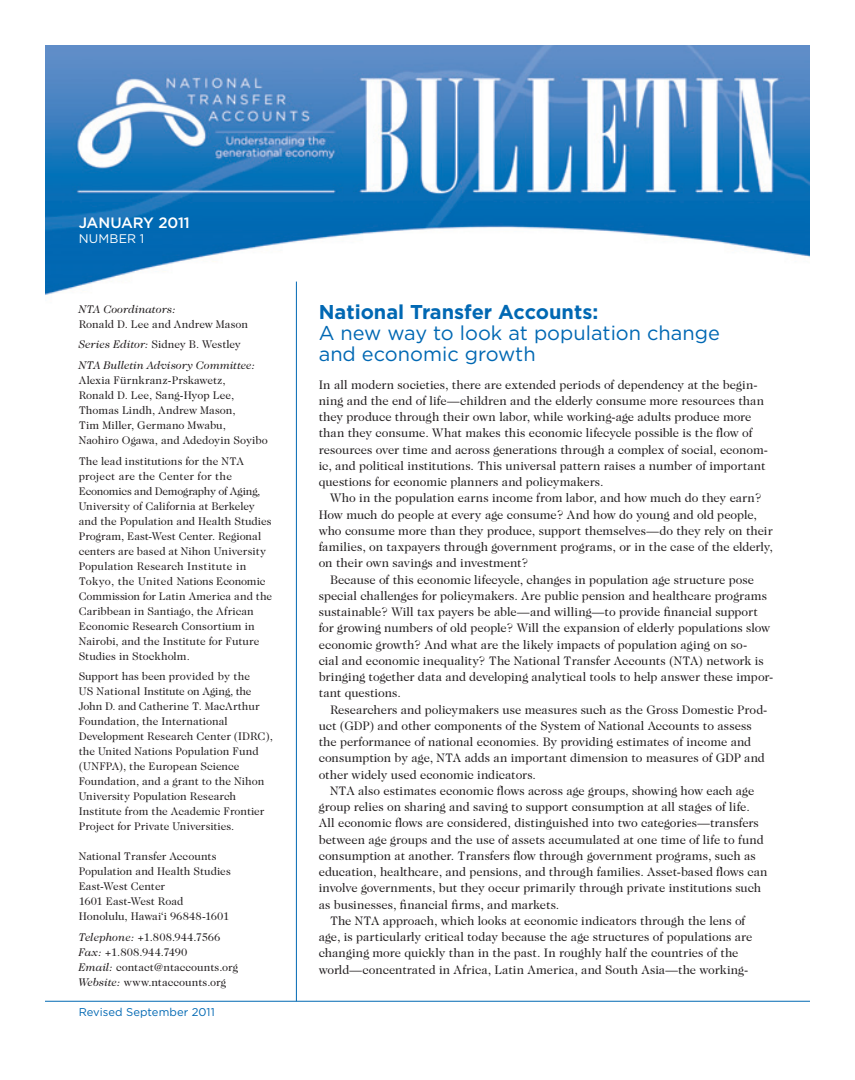
<style>
.page{position:relative;width:855px;height:1080px;background:#fff}
.page>*{position:absolute;margin:0;border:0;box-sizing:border-box;transform-origin:0 0}
.t1{font:20px/21.2px "Gotham";color:#0168b3}
.t2{font:700 20px "Gotham";color:#0168b3}
.t3{font:500 15px "Gotham";letter-spacing:-.01em;color:#fff}
.t4{font:12.5px/16.2px "Caslon Two Twenty Four";letter-spacing:-.005em;color:#231f20}
.t5{font:12.5px "Gotham";letter-spacing:.015em;color:#fff}
.t6{font:11.25px/15px "Caslon Two Twenty Four";color:#231f20}
.t7{font:italic 11.25px/20.6px "Caslon Two Twenty Four";letter-spacing:.005em;color:#231f20}
.t8{font:11.25px "Gotham";letter-spacing:.005em;color:#0168b3}
.s1{font-style:normal}
.s2{font-style:italic}
</style>
<div class="page">
<img style="left:45px;top:45px;width:765px;height:956px">
<hr style="left:296px;top:282px;width:1px;height:719px;background:#0168b3">
<hr style="left:45px;top:1001px;width:765px;height:1px;background:#0168b3">
<p class="t3" style="left:79px;top:217px;width:113px">JANUARY 2011</p>
<p class="t5" style="left:79px;top:234px;width:67px">NUMBER 1</p>
<p class="t7" style="left:79px;top:299px;width:99px">NTA Coordinators:</p>
<p class="t7" style="left:79px;top:314px;width:178px"><span class="s1">Ronald D. Lee and Andrew Mason<br></span>Series Editor: <span class="s1">Sidney B. Westley<br></span>NTA Bulletin Advisory Committee:</p>
<p class="t6" style="left:79px;top:374px;width:191px">Alexia Fürnkranz-Prskawetz,<br>Ronald D. Lee, Sang-Hyop Lee,<br>Thomas Lindh, Andrew Mason,<br>Tim Miller, Germano Mwabu,<br>Naohiro Ogawa, and Adedoyin Soyibo</p>
<p class="t6" style="left:79px;top:454px;width:195px">The lead institutions for the NTA project are the Center for the Economics and Demography of Aging, University of California at Berkeley and the Population and Health Studies Program, East-West Center. Regional centers are based at Nihon University Population Research Institute in Tokyo, the United Nations Economic Commission for Latin America and the Caribbean in Santiago, the African Economic Research Consortium in Nairobi, and the Institute for Future Studies in Stockholm.</p>
<p class="t6" style="left:79px;top:670px;width:196px">Support has been provided by the<br>US National Institute on Aging, the John D. and Catherine T. MacArthur Foundation, the International Development Research Center (IDRC), the United Nations Population Fund (UNFPA), the European Science Foundation, and a grant to the Nihon University Population Research Institute from the Academic Frontier Project for Private Universities.</p>
<p class="t6" style="left:79px;top:850px;width:154px">National Transfer Accounts<br>Population and Health Studies<br>East-West Center<br>1601 East-West Road<br>Honolulu, Hawai‘i 96848-1601</p>
<p class="t6" style="left:79px;top:930px;width:161px"><span class="s2">Telephone:</span> +1.808.944.7566<br><span class="s2">Fax:</span> +1.808.944.7490<br><span class="s2">Email:</span> contact@ntaccounts.org<br><span class="s2">Website:</span> www.ntaccounts.org</p>
<p class="t8" style="left:79px;top:1007px;width:137px">Revised September 2011</p>
<h1 class="t2" style="left:319px;top:304px;width:281px">National Transfer Accounts:</h1>
<h1 class="t1" style="left:319px;top:323px;width:403px">A new way to look at population change and economic growth</h1>
<p class="t4" style="left:319px;top:377px;width:451px">In all modern societies, there are extended periods of dependency at the begin&shy;ning and the end of life—children and the elderly consume more resources than they produce through their own labor, while working-age adults produce more than they consume. What makes this economic lifecycle possible is the flow of resources over time and across generations through a complex of social, econom&shy;ic, and political institutions. This universal pattern raises a number of important questions for economic planners and policymakers.</p>
<p class="t4" style="left:330px;top:491px;width:433px">Who in the population earns income from labor, and how much do they earn?</p>
<p class="t4" style="left:319px;top:507px;width:440px">How much do people at every age consume? And how do young and old people,</p>
<p class="t4" style="left:319px;top:523px;width:456px">who consume more than they produce, support themselves—do they rely on their</p>
<p class="t4" style="left:319px;top:540px;width:456px">families, on taxpayers through government programs, or in the case of the elderly,</p>
<p class="t4" style="left:319px;top:556px;width:211px">on their own savings and investment?</p>
<p class="t4" style="left:330px;top:572px;width:426px">Because of this economic lifecycle, changes in population age structure pose</p>
<p class="t4" style="left:319px;top:588px;width:450px">special challenges for policymakers. Are public pension and healthcare programs</p>
<p class="t4" style="left:319px;top:605px;width:441px">sustainable? Will tax payers be able—and willing—to provide financial support</p>
<p class="t4" style="left:319px;top:621px;width:453px">for growing numbers of old people? Will the expansion of elderly populations slow</p>
<p class="t4" style="left:319px;top:637px;width:430px">economic growth? And what are the likely impacts of population aging on so-</p>
<p class="t4" style="left:319px;top:653px;width:447px">cial and economic inequality? The National Transfer Accounts (NTA) network is</p>
<p class="t4" style="left:319px;top:670px;width:456px">bringing together data and developing analytical tools to help answer these impor-</p>
<p class="t4" style="left:319px;top:686px;width:84px">tant questions.</p>
<p class="t4" style="left:330px;top:702px;width:439px">Researchers and policymakers use measures such as the Gross Domestic Prod-</p>
<p class="t4" style="left:319px;top:718px;width:435px">uct (GDP) and other components of the System of National Accounts to assess</p>
<p class="t4" style="left:319px;top:735px;width:434px">the performance of national economies. By providing estimates of income and</p>
<p class="t4" style="left:319px;top:751px;width:448px">consumption by age, NTA adds an important dimension to measures of GDP and</p>
<p class="t4" style="left:319px;top:767px;width:219px">other widely used economic indicators.</p>
<p class="t4" style="left:330px;top:783px;width:426px">NTA also estimates economic flows across age groups, showing how each age</p>
<p class="t4" style="left:319px;top:800px;width:433px">group relies on sharing and saving to support consumption at all stages of life.</p>
<p class="t4" style="left:319px;top:816px;width:442px">All economic flows are considered, distinguished into two categories—transfers</p>
<p class="t4" style="left:319px;top:832px;width:446px">between age groups and the use of assets accumulated at one time of life to fund</p>
<p class="t4" style="left:319px;top:848px;width:439px">consumption at another. Transfers flow through government programs, such as</p>
<p class="t4" style="left:319px;top:865px;width:450px">education, healthcare, and pensions, and through families. Asset-based flows can</p>
<p class="t4" style="left:319px;top:881px;width:444px">involve governments, but they occur primarily through private institutions such</p>
<p class="t4" style="left:319px;top:897px;width:242px">as businesses, financial firms, and markets.</p>
<p class="t4" style="left:330px;top:913px;width:417px">The NTA approach, which looks at economic indicators through the lens of</p>
<p class="t4" style="left:319px;top:930px;width:435px">age, is particularly critical today because the age structures of populations are</p>
<p class="t4" style="left:319px;top:946px;width:421px">changing more quickly than in the past. In roughly half the countries of the</p>
<p class="t4" style="left:319px;top:962px;width:431px">world—concentrated in Africa, Latin America, and South Asia—the working-</p>
</div>
